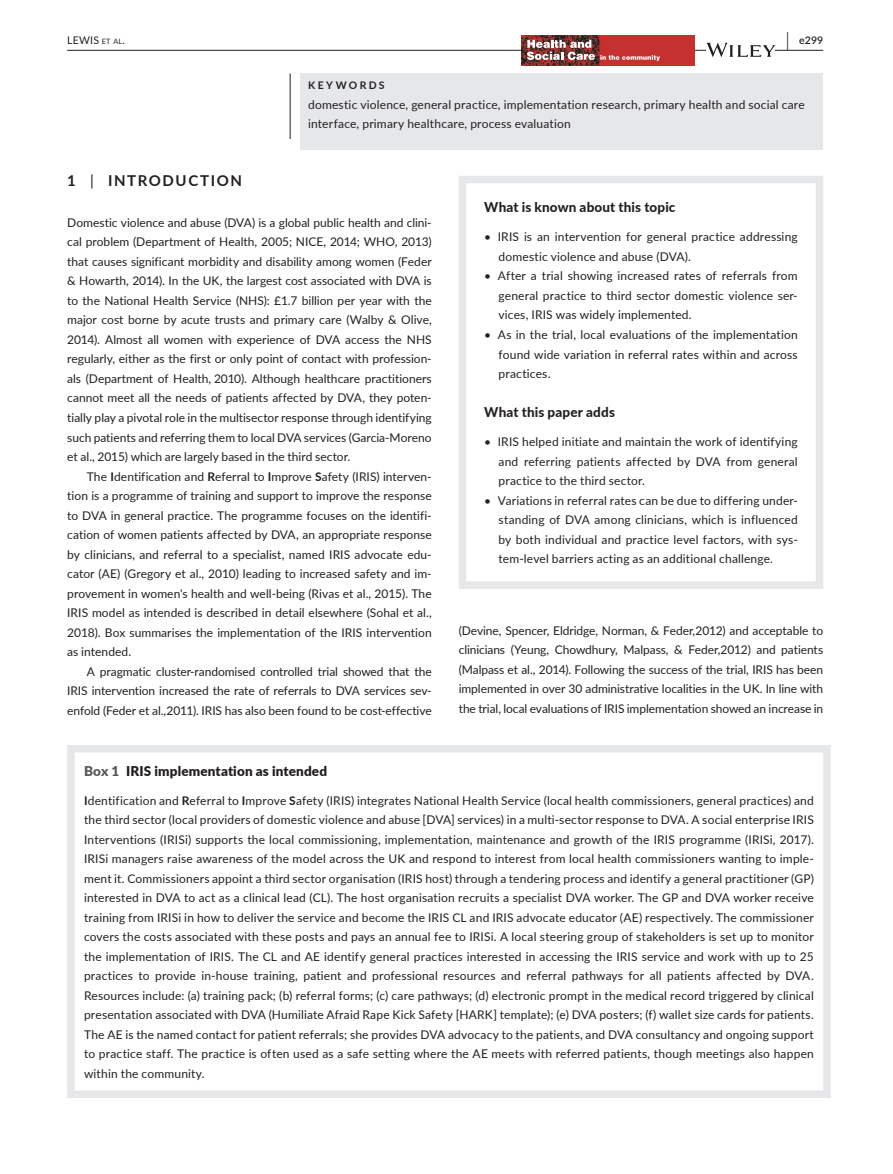
<style>
.page{position:relative;width:893px;height:1174px;background:#fff}
.page>*{position:absolute;margin:0;border:0;box-sizing:border-box;transform-origin:0 0}
.t1{font:600 19.5px "Lato";color:#231f20;scale:.48 1}
.t2{font:700 15px "Lato";letter-spacing:.105em;color:#231f20}
.t3{font:800 13.5px "Lato";letter-spacing:.01em;color:#231f20}
.t4{font:900 13.5px "Lato";letter-spacing:.01em;color:#231f20}
.t5{font:12px/19.5px "Lato";letter-spacing:.01em;color:#231f20;text-align:justify}
.t6{font:10.5px "Lato";letter-spacing:.02em;color:#231f20}
.t7{font:700 10.5px "Lato";letter-spacing:.22em;color:#231f20}
.t8{font:600 10.5px "Lato";color:#231f20}
.s1{font-size:7.35px}
.s2{font-weight:400}
.s3{font-weight:700}
.s4{color:#57585a}
</style>
<div class="page">
<hr style="left:67px;top:50px;width:756px;height:1px;background:#231f20">
<img style="left:522px;top:35px;width:172px;height:30px">
<svg style="left:527px;top:40px;width:133px;height:21px;background:#b3615f"></svg>
<svg style="left:706px;top:43px;width:69px;height:14px"></svg>
<div style="left:301px;top:73px;width:522px;height:77px;background:#e6e7e9"></div>
<hr style="left:290px;top:73px;width:1px;height:66px;background:#231f20">
<div style="left:459px;top:176px;width:364px;height:413px;border:8px solid #e6e7e9"></div>
<div style="left:67px;top:745px;width:764px;height:353px;border:8px solid #e6e7e9"></div>
<h1 class="t1" style="left:786px;top:26px;width:7px">|</h1>
<p class="t6" style="left:67px;top:33px;width:59px">LEWIS <span class="s1">et al</span>.</p>
<p class="t8" style="left:799px;top:33px;width:26px">e299</p>
<p class="t7" style="left:308px;top:78px;width:78px">KEYWORDS</p>
<p class="t5" style="left:308px;top:94px;width:498px">domestic violence, general practice, implementation research, primary health and social care interface, primary healthcare, process evaluation</p>
<p class="t2" style="left:67px;top:169px;width:176px">1 <span class="s2">|</span> INTRODUCTION</p>
<p class="t5" style="left:67px;top:212px;width:366px">Domestic violence and abuse (DVA) is a global public health and clini‐ cal problem (Department of Health, 2005; NICE, 2014; WHO, 2013) that causes significant morbidity and disability among women (Feder &amp; Howarth, 2014). In the UK, the largest cost associated with DVA is to the National Health Service (NHS): £1.7 billion per year with the major cost borne by acute trusts and primary care (Walby &amp; Olive, 2014). Almost all women with experience of DVA access the NHS regularly, either as the first or only point of contact with profession‐ als (Department of Health, 2010). Although healthcare practitioners cannot meet all the needs of patients affected by DVA, they poten‐ tially play a pivotal role in the multisector response through identifying such patients and referring them to local DVA services (Garcia‐Moreno et al., 2015) which are largely based in the third sector.</p>
<p class="t5" style="left:67px;top:466px;width:366px;text-indent:20px">The <span class="s3">I</span>dentification and <span class="s3">R</span>eferral to <span class="s3">I</span>mprove <span class="s3">S</span>afety (IRIS) interven‐ tion is a programme of training and support to improve the response to DVA in general practice. The programme focuses on the identifi‐ cation of women patients affected by DVA, an appropriate response by clinicians, and referral to a specialist, named IRIS advocate edu‐ cator (AE) (Gregory et al., 2010) leading to increased safety and im‐ provement in women's health and well‐being (Rivas et al., 2015). The IRIS model as intended is described in detail elsewhere (Sohal et al., 2018). Box summarises the implementation of the IRIS intervention as intended.</p>
<p class="t5" style="left:67px;top:661px;width:366px;text-indent:20px">A pragmatic cluster‐randomised controlled trial showed that the IRIS intervention increased the rate of referrals to DVA services sev‐ enfold (Feder et al.,2011). IRIS has also been found to be cost‐effective</p>
<p class="t3" style="left:484px;top:197px;width:193px">What is known about this topic</p>
<p class="t5" style="left:498px;top:227px;width:301px;text-indent:-14px">• IRIS is an intervention for general practice addressing domestic violence and abuse (DVA).</p>
<p class="t5" style="left:498px;top:266px;width:301px;text-indent:-14px">• After a trial showing increased rates of referrals from general practice to third sector domestic violence ser‐ vices, IRIS was widely implemented.</p>
<p class="t5" style="left:498px;top:324px;width:301px;text-indent:-14px">• As in the trial, local evaluations of the implementation found wide variation in referral rates within and across practices.</p>
<p class="t3" style="left:484px;top:402px;width:132px">What this paper adds</p>
<p class="t5" style="left:498px;top:432px;width:301px;text-indent:-14px">• IRIS helped initiate and maintain the work of identifying and referring patients affected by DVA from general practice to the third sector.</p>
<p class="t5" style="left:498px;top:490px;width:301px;text-indent:-14px">• Variations in referral rates can be due to differing under‐ standing of DVA among clinicians, which is influenced by both individual and practice level factors, with sys‐ tem‐level barriers acting as an additional challenge.</p>
<p class="t5" style="left:459px;top:620px;width:366px">(Devine, Spencer, Eldridge, Norman, &amp; Feder,2012) and acceptable to clinicians (Yeung, Chowdhury, Malpass, &amp; Feder,2012) and patients (Malpass et al., 2014). Following the success of the trial, IRIS has been implemented in over 30 administrative localities in the UK. In line with the trial, local evaluations of IRIS implementation showed an increase in</p>
<p class="t4" style="left:84px;top:761px;width:245px"><span class="s4">Box 1</span> IRIS implementation as intended</p>
<p class="t5" style="left:84px;top:790px;width:731px"><span class="s3">I</span>dentification and <span class="s3">R</span>eferral to <span class="s3">I</span>mprove <span class="s3">S</span>afety (IRIS) integrates National Health Service (local health commissioners, general practices) and the third sector (local providers of domestic violence and abuse [DVA] services) in a multi‐sector response to DVA. A social enterprise IRIS Interventions (IRISi) supports the local commissioning, implementation, maintenance and growth of the IRIS programme (IRISi, 2017).<br>IRISi managers raise awareness of the model across the UK and respond to interest from local health commissioners wanting to imple‐ ment it. Commissioners appoint a third sector organisation (IRIS host) through a tendering process and identify a general practitioner (GP) interested in DVA to act as a clinical lead (CL). The host organisation recruits a specialist DVA worker. The GP and DVA worker receive training from IRISi in how to deliver the service and become the IRIS CL and IRIS advocate educator (AE) respectively. The commissioner covers the costs associated with these posts and pays an annual fee to IRISi. A local steering group of stakeholders is set up to monitor the implementation of IRIS. The CL and AE identify general practices interested in accessing the IRIS service and work with up to 25 practices to provide in‐house training, patient and professional resources and referral pathways for all patients affected by DVA.<br>Resources include: (a) training pack; (b) referral forms; (c) care pathways; (d) electronic prompt in the medical record triggered by clinical presentation associated with DVA (Humiliate Afraid Rape Kick Safety [HARK] template); (e) DVA posters; (f) wallet size cards for patients.<br>The AE is the named contact for patient referrals; she provides DVA advocacy to the patients, and DVA consultancy and ongoing support to practice staff. The practice is often used as a safe setting where the AE meets with referred patients, though meetings also happen within the community.</p>
</div>
